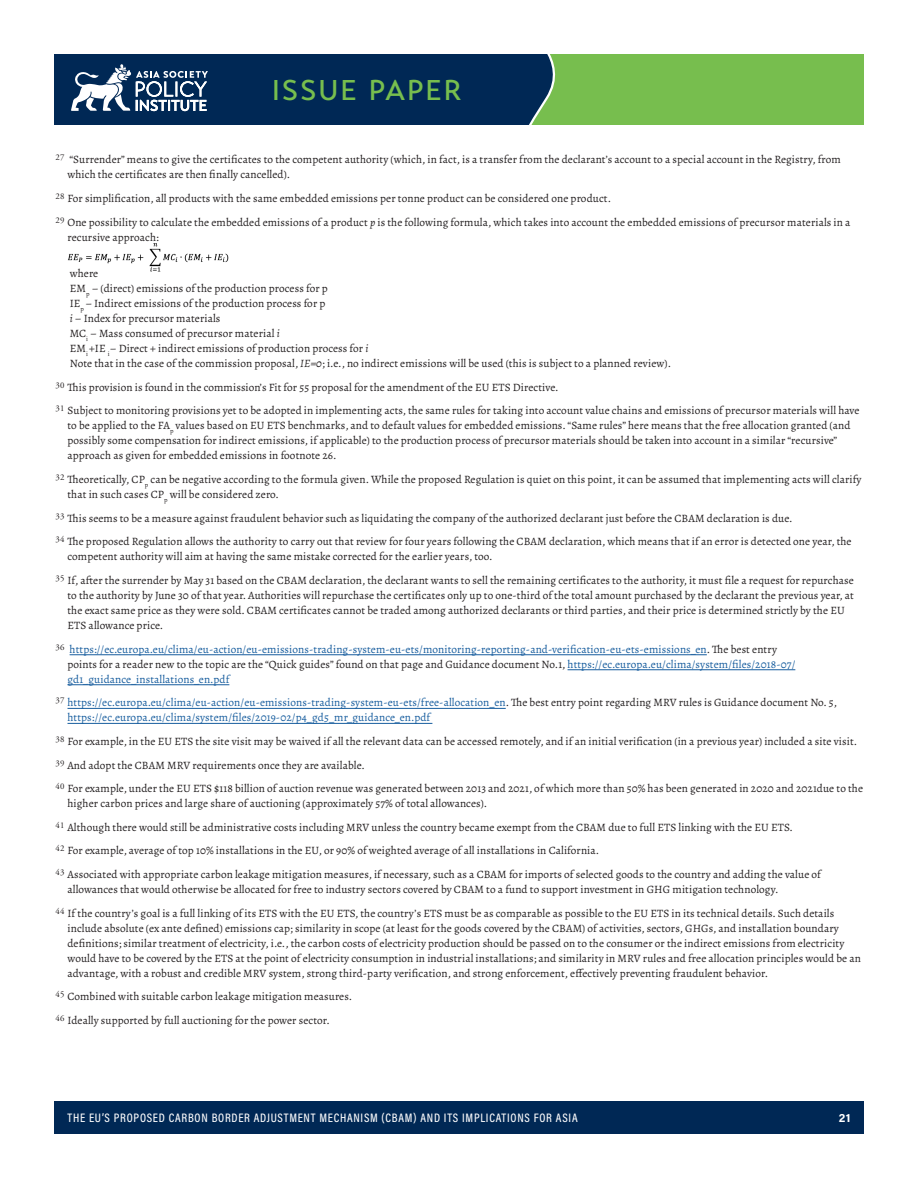
<style>
.page{position:relative;width:918px;height:1188px;background:#fff}
.page>*{position:absolute;margin:0;border:0;box-sizing:border-box;transform-origin:0 0}
.t1{font:500 28.5px "Transat Text";letter-spacing:.065em;color:#77be4e}
.t2{font:500 12.3px "Acumin Pro Cond";letter-spacing:.06em;color:#fff}
.t3{font:700 12px "Acumin Pro";color:#fff}
.footnote_text{font:11.25px/15px "Alegreya";letter-spacing:.01em;color:#231f20}
.t4{font:11.25px/15px "Alegreya";letter-spacing:.01em;color:#175d9e}
.s1{font-style:italic}
.s2{color:#231f20}
</style>
<div class="page">
<div style="left:472px;top:54px;width:392px;height:71px;background:#77be4e"></div>
<div style="left:54px;top:1102px;width:810px;height:32px;background:#002855"></div>
<svg style="left:515px;top:54px;width:41px;height:71px"></svg>
<div style="left:54px;top:54px;width:461px;height:71px;background:#002855"></div>
<svg style="left:71px;top:64px;width:137px;height:48px"></svg>
<img style="left:68px;top:243px;width:161px;height:28px">
<hr style="left:70px;top:654px;width:637px;height:1px;background:#175d9e">
<hr style="left:568px;top:669px;width:227px;height:1px;background:#175d9e">
<hr style="left:68px;top:684px;width:161px;height:1px;background:#175d9e">
<hr style="left:68px;top:708px;width:438px;height:1px;background:#175d9e">
<hr style="left:68px;top:723px;width:364px;height:1px;background:#175d9e">
<h1 class="t1" style="left:272px;top:73px;width:191px">ISSUE PAPER</h1>
<p class="footnote_text" style="left:68px;top:152px;width:775px;text-indent:-12px"><sup>27</sup> “Surrender” means to give the certificates to the competent authority (which, in fact, is a transfer from the declarant’s account to a special account in the Registry, from which the certificates are then finally cancelled).</p>
<p class="footnote_text" style="left:56px;top:191px;width:557px"><sup>28</sup> For simplification, all products with the same embedded emissions per tonne product can be considered one product.</p>
<p class="footnote_text" style="left:68px;top:214px;width:785px;text-indent:-12px"><sup>29</sup> One possibility to calculate the embedded emissions of a product <span class="s1">p</span> is the following formula, which takes into account the embedded emissions of precursor materials in a recursive approach:</p>
<p class="footnote_text" style="left:70px;top:266px;width:603px">where<br>EM<sub>p</sub> – (direct) emissions of the production process for p<br>IE<sub>p</sub> – Indirect emissions of the production process for p<br><span class="s1">i</span> – Index for precursor materials<br>MC<sub>i</sub> – Mass consumed of precursor material <span class="s1">i<br></span>EM<sub>i</sub> +IE <sub>i</sub>– Direct + indirect emissions of production process for <span class="s1">i<br></span>Note that in the case of the commission proposal, <span class="s1">IE=0</span>; i.e., no indirect emissions will be used (this is subject to a planned review).</p>
<p class="footnote_text" style="left:56px;top:380px;width:505px"><sup>30</sup> This provision is found in the commission’s Fit for 55 proposal for the amendment of the EU ETS Directive.</p>
<p class="footnote_text" style="left:68px;top:403px;width:794px;text-indent:-12px"><sup>31</sup> Subject to monitoring provisions yet to be adopted in implementing acts, the same rules for taking into account value chains and emissions of precursor materials will have to be applied to the FA<sub>p</sub> values based on EU ETS benchmarks, and to default values for embedded emissions. “Same rules” here means that the free allocation granted (and possibly some compensation for indirect emissions, if applicable) to the production process of precursor materials should be taken into account in a similar “recursive” approach as given for embedded emissions in footnote 26.</p>
<p class="footnote_text" style="left:68px;top:472px;width:796px;text-indent:-12px"><sup>32</sup> Theoretically, CP<sub>p</sub> can be negative according to the formula given. While the proposed Regulation is quiet on this point, it can be assumed that implementing acts will clarify that in such cases CP<sub>p</sub> will be considered zero.</p>
<p class="footnote_text" style="left:56px;top:510px;width:738px"><sup>33</sup> This seems to be a measure against fraudulent behavior such as liquidating the company of the authorized declarant just before the CBAM declaration is due.</p>
<p class="footnote_text" style="left:68px;top:534px;width:786px;text-indent:-12px"><sup>34</sup> The proposed Regulation allows the authority to carry out that review for four years following the CBAM declaration, which means that if an error is detected one year, the competent authority will aim at having the same mistake corrected for the earlier years, too.</p>
<p class="footnote_text" style="left:68px;top:573px;width:788px;text-indent:-12px"><sup>35</sup> If, after the surrender by May 31 based on the CBAM declaration, the declarant wants to sell the remaining certificates to the authority, it must file a request for repurchase to the authority by June 30 of that year. Authorities will repurchase the certificates only up to one-third of the total amount purchased by the declarant the previous year, at the exact same price as they were sold. CBAM certificates cannot be traded among authorized declarants or third parties, and their price is determined strictly by the EU ETS allowance price.</p>
<p class="t4" style="left:68px;top:641px;width:729px;text-indent:-12px"><sup>36</sup> https://ec.europa.eu/clima/eu-action/eu-emissions-trading-system-eu-ets/monitoring-reporting-and-verification-eu-ets-emissions_en<span class="s2">. The best entry points for a reader new to the topic are the “Quick guides” found on that page and Guidance document No.1,</span> https://ec.europa.eu/clima/system/files/2018-07/ gd1_guidance_installations_en.pdf</p>
<p class="t4" style="left:68px;top:695px;width:771px;text-indent:-12px"><sup>37</sup> https://ec.europa.eu/clima/eu-action/eu-emissions-trading-system-eu-ets/free-allocation_en<span class="s2">. The best entry point regarding MRV rules is Guidance document No. 5, </span>https://ec.europa.eu/clima/system/files/2019-02/p4_gd5_mr_guidance_en.pdf</p>
<p class="footnote_text" style="left:56px;top:734px;width:803px"><sup>38</sup> For example, in the EU ETS the site visit may be waived if all the relevant data can be accessed remotely, and if an initial verification (in a previous year) included a site visit.</p>
<p class="footnote_text" style="left:56px;top:757px;width:311px"><sup>39</sup> And adopt the CBAM MRV requirements once they are available.</p>
<p class="footnote_text" style="left:68px;top:781px;width:797px;text-indent:-12px"><sup>40</sup> For example, under the EU ETS $118 billion of auction revenue was generated between 2013 and 2021, of which more than 50% has been generated in 2020 and 2021due to the higher carbon prices and large share of auctioning (approximately 57% of total allowances).</p>
<p class="footnote_text" style="left:56px;top:820px;width:739px"><sup>41</sup> Although there would still be administrative costs including MRV unless the country became exempt from the CBAM due to full ETS linking with the EU ETS.</p>
<p class="footnote_text" style="left:56px;top:843px;width:545px"><sup>42</sup> For example, average of top 10% installations in the EU, or 90% of weighted average of all installations in California.</p>
<p class="footnote_text" style="left:68px;top:867px;width:755px;text-indent:-12px"><sup>43</sup> Associated with appropriate carbon leakage mitigation measures, if necessary, such as a CBAM for imports of selected goods to the country and adding the value of allowances that would otherwise be allocated for free to industry sectors covered by CBAM to a fund to support investment in GHG mitigation technology.</p>
<p class="footnote_text" style="left:68px;top:906px;width:795px;text-indent:-12px"><sup>44</sup> If the country’s goal is a full linking of its ETS with the EU ETS, the country’s ETS must be as comparable as possible to the EU ETS in its technical details. Such details include absolute (ex ante defined) emissions cap; similarity in scope (at least for the goods covered by the CBAM) of activities, sectors, GHGs, and installation boundary definitions; similar treatment of electricity, i.e., the carbon costs of electricity production should be passed on to the consumer or the indirect emissions from electricity would have to be covered by the ETS at the point of electricity consumption in industrial installations; and similarity in MRV rules and free allocation principles would be an advantage, with a robust and credible MRV system, strong third-party verification, and strong enforcement, effectively preventing fraudulent behavior.</p>
<p class="footnote_text" style="left:56px;top:989px;width:298px"><sup>45</sup> Combined with suitable carbon leakage mitigation measures.</p>
<p class="footnote_text" style="left:56px;top:1013px;width:276px"><sup>46</sup> Ideally supported by full auctioning for the power sector.</p>
<p class="t2" style="left:68px;top:1110px;width:512px">THE EU’S PROPOSED CARBON BORDER ADJUSTMENT MECHANISM (CBAM) AND ITS IMPLICATIONS FOR ASIA</p>
<p class="t3" style="left:839px;top:1109px;width:13px">21</p>
</div>
